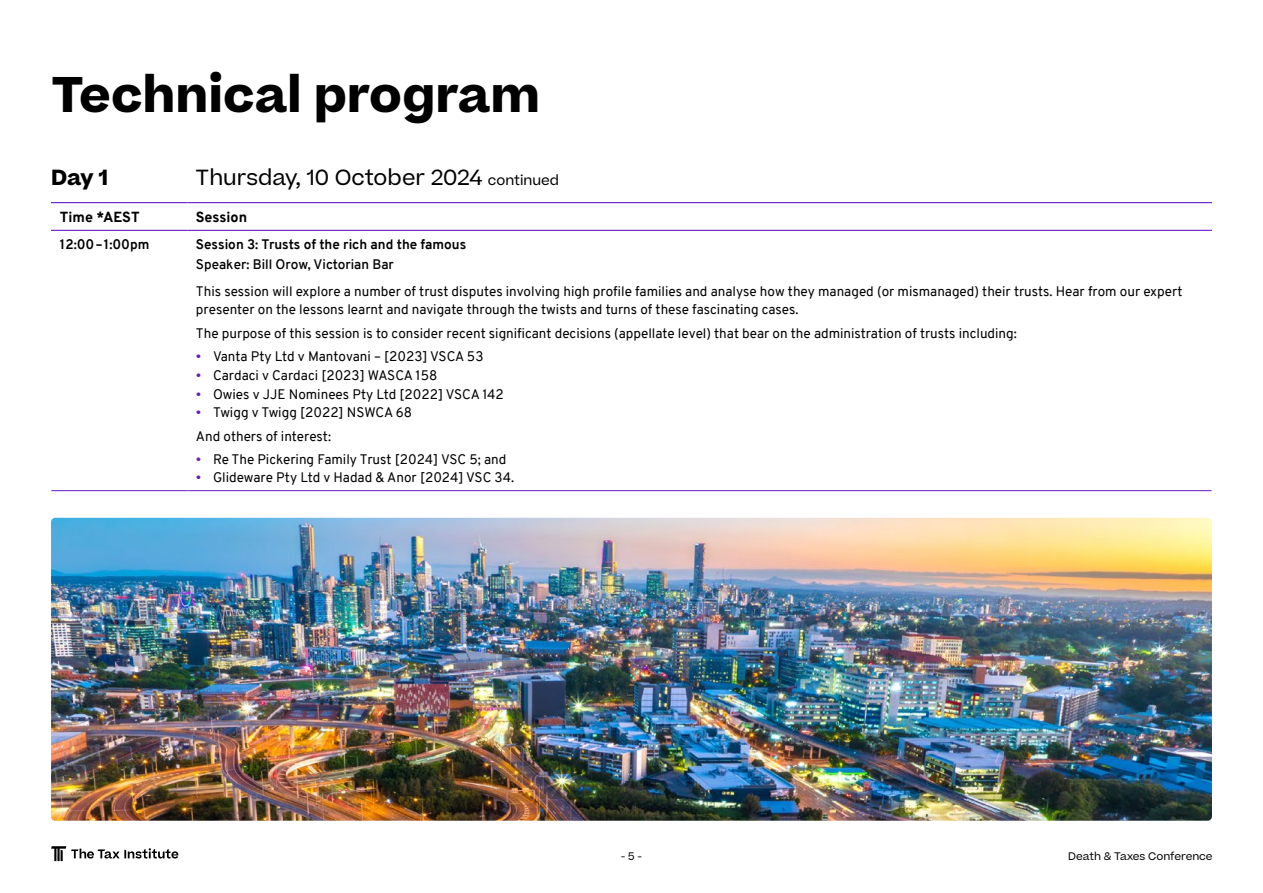
<style>
.page{position:relative;width:1263px;height:893px;background:#fff}
.page>*{position:absolute;margin:0;border:0;box-sizing:border-box;transform-origin:0 0}
.t1{font:700 48px "Beatrice";color:#000}
.t2{font:21px "Beatrice";color:#000}
.t3{font:700 21px "Beatrice";color:#000}
.t4{font:800 14.25px "Overpass";color:#000}
.t5{font:13.5px/18px "Overpass";color:#000}
.t6{font:700 13.5px "Overpass";color:#000}
.t7{font:600 13.5px "Overpass";color:#000}
.t8{font:10.5px "Beatrice";color:#000}
.s1{font-size:13.5px}
.s2{color:#641dc3}
</style>
<div class="page">
<img style="left:51px;top:518px;width:1161px;height:303px">
<hr style="left:51px;top:490px;width:136px;height:1px;background:#641dc3">
<hr style="left:187px;top:490px;width:1024px;height:1px;background:#641dc3">
<hr style="left:51px;top:202px;width:136px;height:1px;background:#641dc3">
<hr style="left:51px;top:230px;width:136px;height:1px;background:#641dc3">
<hr style="left:187px;top:202px;width:1025px;height:1px;background:#641dc3">
<hr style="left:187px;top:230px;width:1025px;height:1px;background:#641dc3">
<svg style="left:51px;top:846px;width:127px;height:15px"></svg>
<h1 class="t1" style="left:51px;top:61px;width:490px">Technical program</h1>
<h2 class="t3" style="left:51px;top:163px;width:58px">Day 1</h2>
<h2 class="t2" style="left:196px;top:164px;width:365px">Thursday, 10 October 2024 <span class="s1">continued</span></h2>
<p class="t4" style="left:60px;top:207px;width:81px">Time *AEST</p>
<p class="t4" style="left:196px;top:207px;width:53px">Session</p>
<p class="t6" style="left:60px;top:235px;width:91px">12:00–1:00pm</p>
<p class="t6" style="left:196px;top:235px;width:272px">Session 3: Trusts of the rich and the famous</p>
<p class="t7" style="left:196px;top:255px;width:199px">Speaker: Bill Orow, Victorian Bar</p>
<p class="t5" style="left:196px;top:282px;width:988px">This session will explore a number of trust disputes involving high profile families and analyse how they managed (or mismanaged) their trusts. Hear from our expert presenter on the lessons learnt and navigate through the twists and turns of these fascinating cases.</p>
<p class="t5" style="left:196px;top:325px;width:822px">The purpose of this session is to consider recent significant decisions (appellate level) that bear on the administration of trusts including:</p>
<p class="t5" style="left:196px;top:348px;width:289px"><span class="s2">•</span> Vanta Pty Ltd v Mantovani – [2023] VSCA 53</p>
<p class="t5" style="left:196px;top:366px;width:243px"><span class="s2">•</span> Cardaci v Cardaci [2023] WASCA 158</p>
<p class="t5" style="left:196px;top:385px;width:309px"><span class="s2">•</span> Owies v JJE Nominees Pty Ltd [2022] VSCA 142</p>
<p class="t5" style="left:196px;top:401px;width:218px;line-height:23.5px"><span class="s2">•</span> Twigg v Twigg [2022] NSWCA 68<br>And others of interest:</p>
<p class="t5" style="left:196px;top:450px;width:312px"><span class="s2">•</span> Re The Pickering Family Trust [2024] VSC 5; and</p>
<p class="t5" style="left:196px;top:469px;width:320px"><span class="s2">•</span> Glideware Pty Ltd v Hadad &amp; Anor [2024] VSC 34.</p>
<p class="t8" style="left:621px;top:849px;width:23px">- 5 -</p>
<p class="t8" style="left:1068px;top:849px;width:146px">Death &amp; Taxes Conference</p>
</div>
